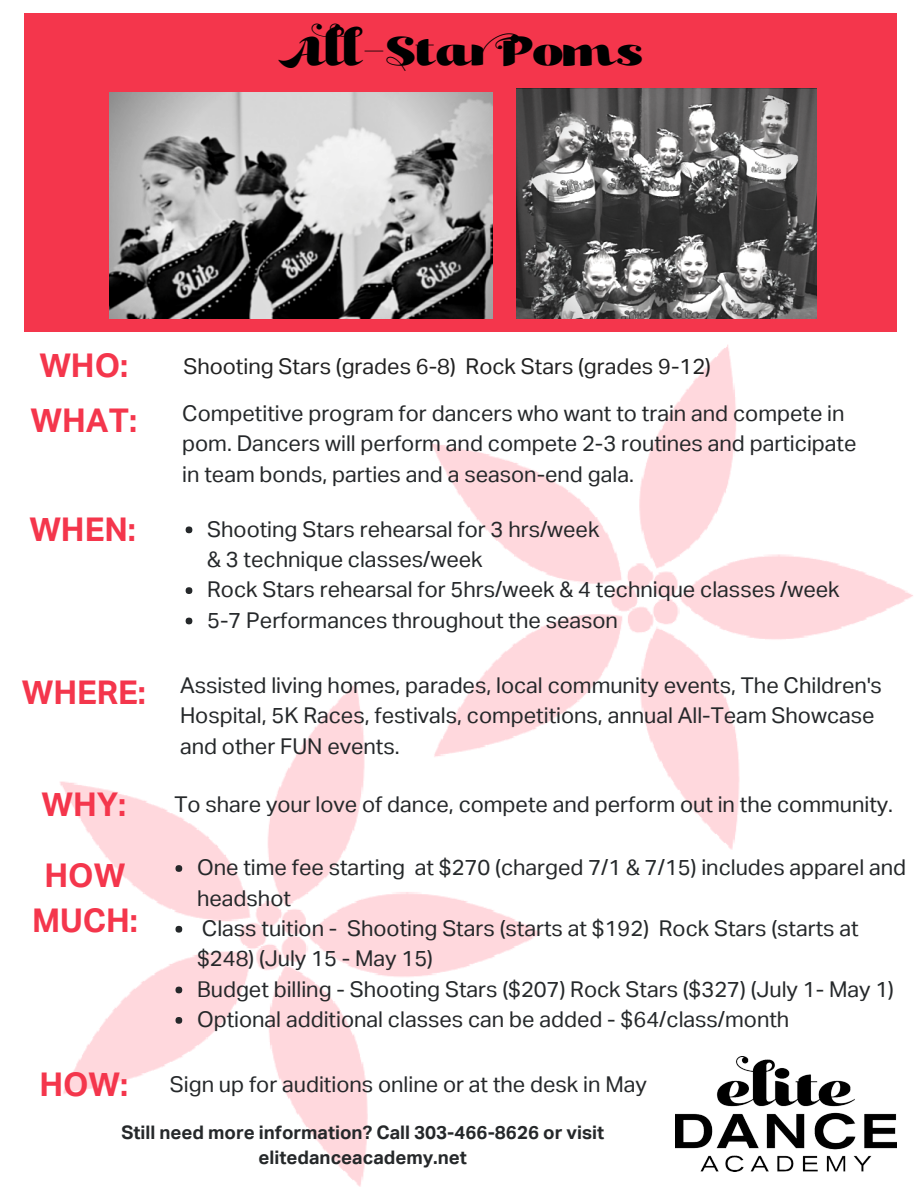
<style>
.page{position:relative;width:918px;height:1188px;background:#fff}
.page>*{position:absolute;margin:0;border:0;box-sizing:border-box;transform-origin:0 0}
.t1{font:48.3px "Kari Display B";color:#000}
.t2{font:700 32.7px/55.2px "Aktiv Grotesk";color:#f4364c}
.t3{font:21.75px/30.3px "Aktiv Grotesk";color:#25282a}
.t4{font:21.75px "Aktiv Grotesk";color:#222}
.t5{font:700 18.75px/25.8px "Aktiv Grotesk";color:#25282a;text-align:center}
.s1{font-weight:700;font-size:32.7px;color:#f4364c}
</style>
<div class="page">
<img style="left:60px;top:694px;width:481px;height:493px">
<img style="left:346px;top:345px;width:567px;height:541px">
<div style="left:24px;top:14px;width:873px;height:318px;background:#f4364c"></div>
<div style="left:186px;top:526px;width:6px;height:7px;background:#25282a;border-radius:50%"></div>
<div style="left:186px;top:587px;width:6px;height:7px;background:#25282a;border-radius:50%"></div>
<svg style="left:186px;top:618px;width:6px;height:6px"></svg>
<div style="left:176px;top:865px;width:6px;height:7px;background:#25282a;border-radius:50%"></div>
<div style="left:176px;top:926px;width:6px;height:7px;background:#25282a;border-radius:50%"></div>
<svg style="left:176px;top:987px;width:6px;height:6px"></svg>
<div style="left:176px;top:1017px;width:6px;height:7px;background:#25282a;border-radius:50%"></div>
<img style="left:675px;top:1056px;width:222px;height:115px">
<svg style="left:109px;top:92px;width:384px;height:226px;background:#8e8e8e"></svg>
<svg style="left:516px;top:89px;width:301px;height:229px;background:#696969"></svg>
<h1 class="t1" style="left:281px;top:34px;width:364px">All-StarPoms</h1>
<h2 class="t2" style="left:31px;top:338px;width:108px">WHO:<br>WHAT:</h2>
<p class="t4" style="left:183px;top:354px;width:529px">Shooting Stars (grades 6-8) Rock Stars (grades 9-12)</p>
<p class="t3" style="left:182px;top:398px;width:676px">Competitive program for dancers who want to train and compete in pom. Dancers will perform and compete 2-3 routines and participate in team bonds, parties and a season-end gala.</p>
<h2 class="t2" style="left:29px;top:502px;width:108px">WHEN:</h2>
<p class="t3" style="left:207px;top:514px;width:634px">Shooting Stars rehearsal for 3 hrs/week<br>&amp; 3 technique classes/week<br>Rock Stars rehearsal for 5hrs/week &amp; 4 technique classes /week 5-7 Performances throughout the season</p>
<p class="t3" style="left:180px;top:670px;width:704px;text-indent:-158px"><span class="s1">WHERE:</span> Assisted living homes, parades, local community events, The Children's<br>Hospital, 5K Races, festivals, competitions, annual All-Team Showcase and other FUN events.</p>
<h2 class="t2" style="left:41px;top:777px;width:86px">WHY:</h2>
<p class="t3" style="left:174px;top:790px;width:720px">To share your love of dance, compete and perform out in the community.</p>
<h2 class="t2" style="left:32px;top:853px;width:107px;line-height:45px;text-align:center">HOW<br>MUCH:</h2>
<p class="t3" style="left:197px;top:853px;width:711px">One time fee starting at $270 (charged 7/1 &amp; 7/15) includes apparel and headshot<br>Class tuition - Shooting Stars (starts at $192) Rock Stars (starts at $248) (July 15 - May 15)<br>Budget billing - Shooting Stars ($207) Rock Stars ($327) (July 1- May 1)<br>Optional additional classes can be added - $64/class/month</p>
<h2 class="t2" style="left:39px;top:1057px;width:90px">HOW:</h2>
<p class="t3" style="left:170px;top:1070px;width:478px">Sign up for auditions online or at the desk in May</p>
<p class="t5" style="left:121px;top:1119px;width:484px">Still need more information? Call 303-466-8626 or visit elitedanceacademy.net</p>
</div>
